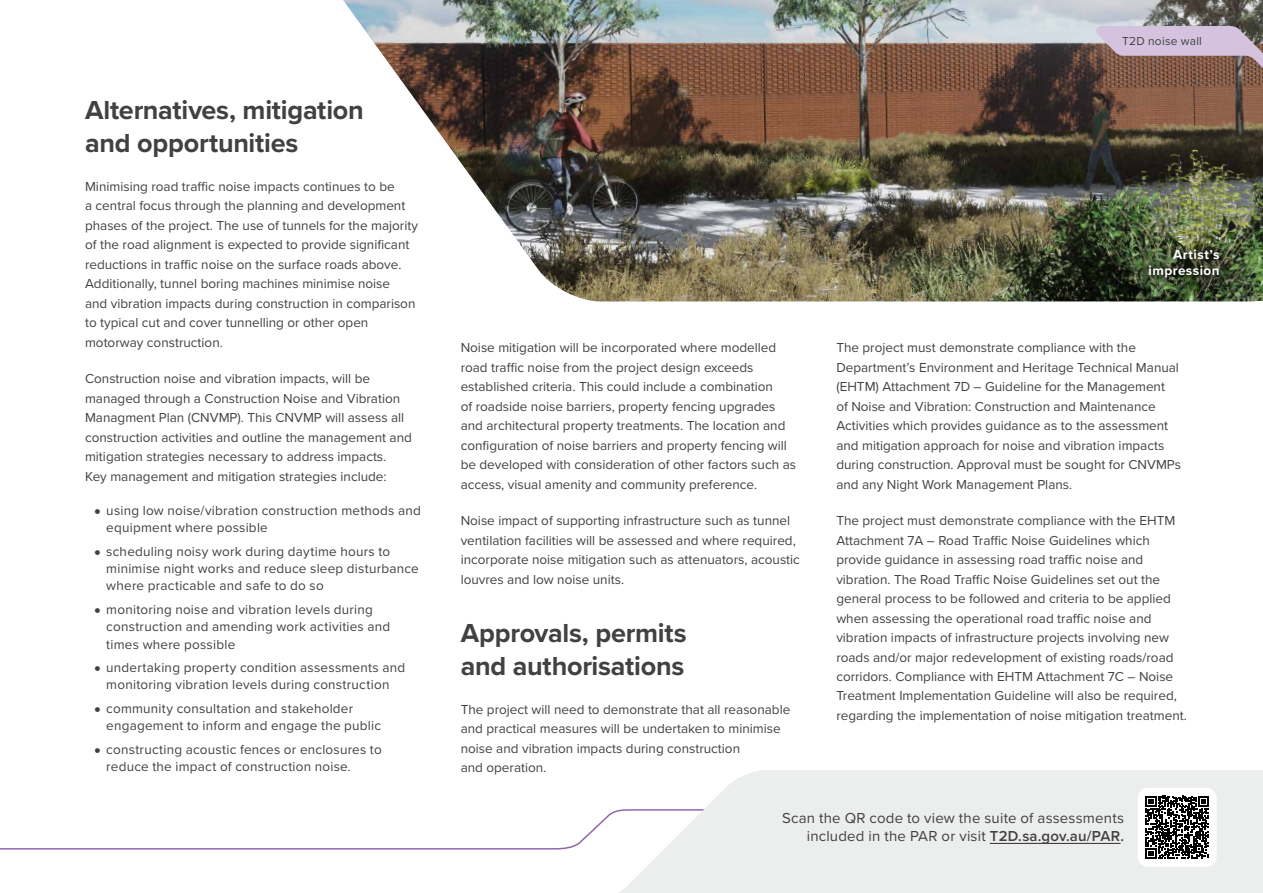
<style>
.page{position:relative;width:1263px;height:893px;background:#fff}
.page>*{position:absolute;margin:0;border:0;box-sizing:border-box;transform-origin:0 0}
.t1{font:700 27px/33px "Proxima Nova";letter-spacing:-.01em;color:#424142}
.t2{font:15px/18px "Proxima Nova";letter-spacing:.01em;color:#424142;text-align:right}
.t3{font:13.5px/19.5px "Proxima Nova";color:#424142}
.t4{font:13.5px/17.2px "Proxima Nova";letter-spacing:.02em;color:#424142}
.t5{font:700 13.5px/16.2px "Proxima Nova";letter-spacing:.035em;color:#fff;text-align:right}
.t6{font:12px "Proxima Nova";letter-spacing:.02em;color:#424142}
.s1{font-size:22.5px}
.s2{font-weight:600}
</style>
<div class="page">
<svg style="left:0;top:848px;width:478px;height:2px"></svg>
<svg style="left:478px;top:770px;width:785px;height:123px;fill:#eceded"></svg>
<hr style="left:990px;top:843px;width:130px;height:1px;background:#424142">
<div style="left:1137px;top:788px;width:80px;height:79px;background:#fff;border-radius:11px"></div>
<svg style="left:1145px;top:796px;width:63px;height:63px"></svg>
<img style="left:343px;top:0;width:920px;height:301px">
<svg style="left:1094px;top:26px;width:169px;height:59px;background:#a2878b"></svg>
<div style="left:1141px;top:241px;width:86px;height:45px;background:#000;opacity:.75"></div>
<h1 class="t1" style="left:85px;top:93px;width:280px">Alternatives, mitigation and opportunities</h1>
<p class="t3" style="left:85px;top:176px;width:334px">Minimising road traffic noise impacts continues to be<br>a central focus through the planning and development phases of the project. The use of tunnels for the majority of the road alignment is expected to provide significant reductions in traffic noise on the surface roads above.<br>Additionally, tunnel boring machines minimise noise<br>and vibration impacts during construction in comparison to typical cut and cover tunnelling or other open motorway construction.</p>
<p class="t3" style="left:85px;top:368px;width:328px">Construction noise and vibration impacts, will be managed through a Construction Noise and Vibration Managment Plan (CNVMP). This CNVMP will assess all construction activities and outline the management and mitigation strategies necessary to address impacts.<br>Key management and mitigation strategies include:</p>
<p class="t4" style="left:106px;top:501px;width:316px;text-indent:-13px"><span class="s1">•</span> using low noise/vibration construction methods and equipment where possible</p>
<p class="t3" style="left:106px;top:542px;width:314px;line-height:17.2px;text-indent:-13px"><span class="s1">•</span> scheduling noisy work during daytime hours to minimise night works and reduce sleep disturbance where practicable and safe to do so</p>
<p class="t4" style="left:106px;top:600px;width:285px;text-indent:-13px"><span class="s1">•</span> monitoring noise and vibration levels during construction and amending work activities and times where possible</p>
<p class="t4" style="left:94px;top:658px;width:313px;text-align:center"><span class="s1">•</span> undertaking property condition assessments and monitoring vibration levels during construction</p>
<p class="t3" style="left:106px;top:699px;width:276px;line-height:17.2px;text-indent:-13px"><span class="s1">•</span> community consultation and stakeholder engagement to inform and engage the public</p>
<p class="t3" style="left:106px;top:740px;width:277px;line-height:17.2px;text-indent:-13px"><span class="s1">•</span> constructing acoustic fences or enclosures to reduce the impact of construction noise.</p>
<p class="t6" style="left:1122px;top:32px;width:81px">T2D noise wall</p>
<p class="t3" style="left:461px;top:337px;width:337px">Noise mitigation will be incorporated where modelled road traffic noise from the project design exceeds established criteria. This could include a combination<br>of roadside noise barriers, property fencing upgrades and architectural property treatments. The location and configuration of noise barriers and property fencing will be developed with consideration of other factors such as access, visual amenity and community preference.</p>
<p class="t3" style="left:461px;top:510px;width:341px">Noise impact of supporting infrastructure such as tunnel ventilation facilities will be assessed and where required, incorporate noise mitigation such as attenuators, acoustic louvres and low noise units.</p>
<h1 class="t1" style="left:461px;top:616px;width:227px">Approvals, permits and authorisations</h1>
<p class="t3" style="left:461px;top:699px;width:331px">The project will need to demonstrate that all reasonable and practical measures will be undertaken to minimise noise and vibration impacts during construction<br>and operation.</p>
<p class="t5" style="left:1148px;top:246px;width:72px">Artist’s impression</p>
<p class="t3" style="left:836px;top:337px;width:346px">The project must demonstrate compliance with the Department’s Environment and Heritage Technical Manual (EHTM) Attachment 7D – Guideline for the Management<br>of Noise and Vibration: Construction and Maintenance Activities which provides guidance as to the assessment and mitigation approach for noise and vibration impacts during construction. Approval must be sought for CNVMPs and any Night Work Management Plans.</p>
<p class="t3" style="left:836px;top:510px;width:352px">The project must demonstrate compliance with the EHTM Attachment 7A – Road Traffic Noise Guidelines which provide guidance in assessing road traffic noise and vibration. The Road Traffic Noise Guidelines set out the general process to be followed and criteria to be applied when assessing the operational road traffic noise and vibration impacts of infrastructure projects involving new roads and/or major redevelopment of existing roads/road corridors. Compliance with EHTM Attachment 7C – Noise Treatment Implementation Guideline will also be required, regarding the implementation of noise mitigation treatment.</p>
<p class="t2" style="left:782px;top:808px;width:344px">Scan the QR code to view the suite of assessments included in the PAR or visit <span class="s2">T2D.sa.gov.au/PAR.</span></p>
</div>
